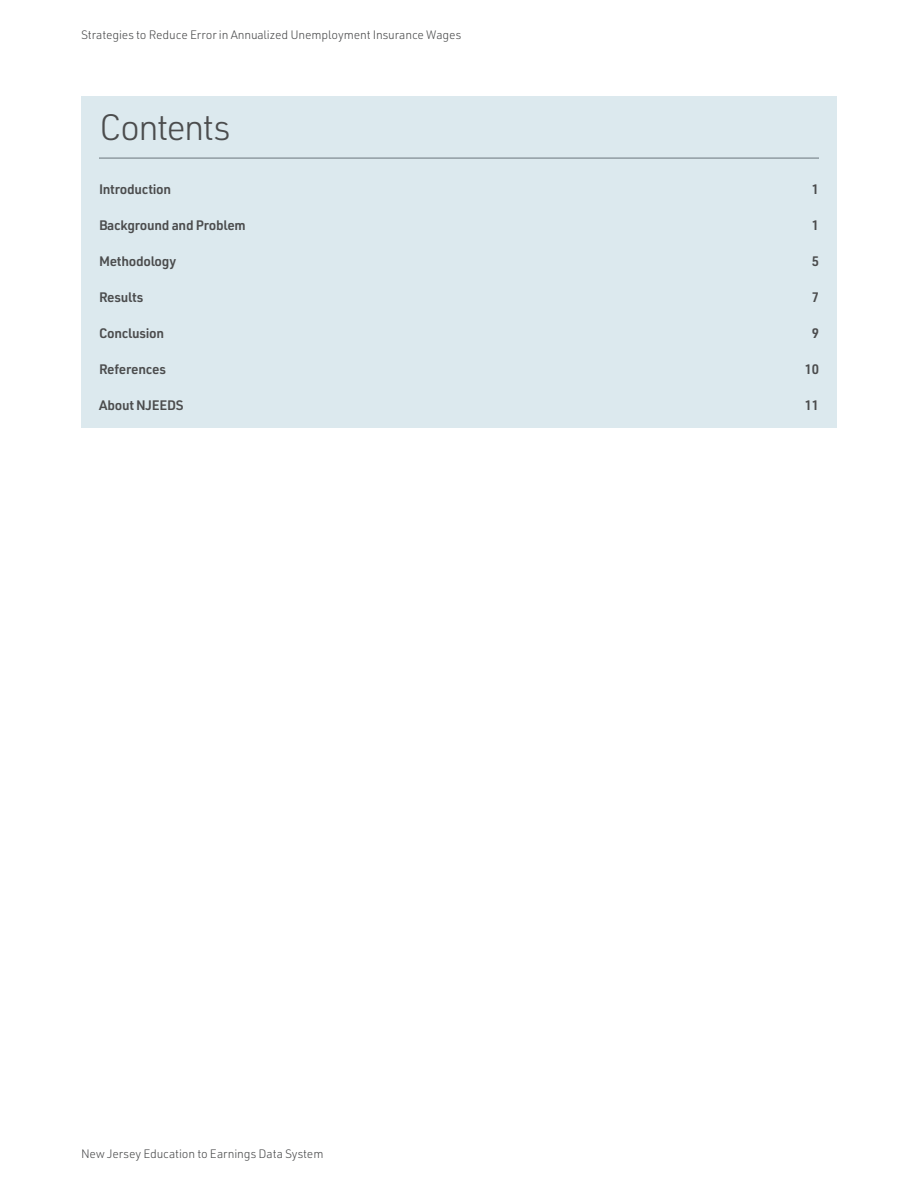
<style>
.page{position:relative;width:918px;height:1188px;background:#fff}
.page>*{position:absolute;margin:0;border:0;box-sizing:border-box;transform-origin:0 0}
.TOC_Title{font:300 36px "URWDIN";letter-spacing:-.05em;color:#4b4c4d}
.t1{font:600 13.5px "URWDIN";letter-spacing:-.02em;color:#4b4c4d}
.t2{font:300 12px "URWDIN";letter-spacing:-.01em;color:#4b4c4d}
</style>
<div class="page">
<div style="left:81px;top:96px;width:756px;height:332px;background:#dce9ee"></div>
<hr style="left:99px;top:158px;width:720px;height:1px;background:#6a757b">
<p class="t2" style="left:81px;top:26px;width:382px">Strategies to Reduce Error in Annualized Unemployment Insurance Wages</p>
<p class="TOC_Title" style="left:99px;top:103px;width:133px">Contents</p>
<p class="t1" style="left:99px;top:180px;width:74px">Introduction</p>
<p class="t1" style="left:812px;top:180px;width:9px">1</p>
<p class="t1" style="left:99px;top:216px;width:148px">Background and Problem</p>
<p class="t1" style="left:812px;top:216px;width:9px">1</p>
<p class="t1" style="left:99px;top:252px;width:79px">Methodology</p>
<p class="t1" style="left:812px;top:252px;width:9px">5</p>
<p class="t1" style="left:99px;top:288px;width:46px">Results</p>
<p class="t1" style="left:812px;top:288px;width:9px">7</p>
<p class="t1" style="left:99px;top:324px;width:67px">Conclusion</p>
<p class="t1" style="left:812px;top:324px;width:9px">9</p>
<p class="t1" style="left:99px;top:360px;width:69px">References</p>
<p class="t1" style="left:805px;top:360px;width:16px">10</p>
<p class="t1" style="left:99px;top:396px;width:86px">About NJEEDS</p>
<p class="t1" style="left:805px;top:396px;width:16px">11</p>
<p class="t2" style="left:81px;top:1146px;width:244px">New Jersey Education to Earnings Data System</p>
</div>
